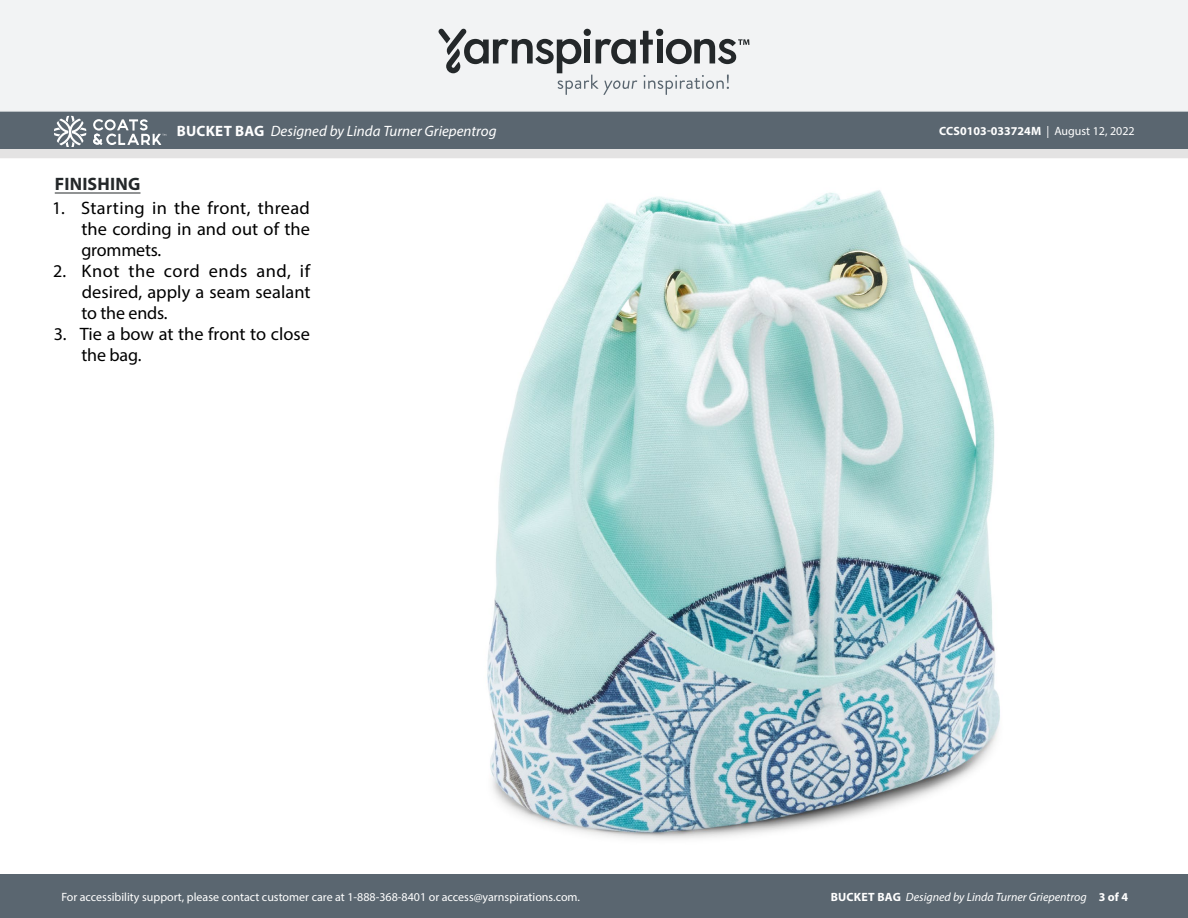
<style>
.page{position:relative;width:1188px;height:918px;background:#fff}
.page>*{position:absolute;margin:0;border:0;box-sizing:border-box;transform-origin:0 0}
.t1{font:18px/21px "Myriad Pro";letter-spacing:.005em;color:#000;text-align:justify}
.Body_-_HEADERS_-_Und{font:700 18px "Myriad Pro";letter-spacing:.01em;color:#24282a}
.t2{font:italic 15px "Myriad Pro";color:#fff}
.t3{font:12px "Myriad Pro";color:#fff}
.t4{font:italic 12px "Myriad Pro";color:#fff}
.t5{font:700 12px "Myriad Pro";color:#fff}
.s1{font-weight:700;font-style:normal}
.s2{font-weight:400}
</style>
<div class="page">
<div style="left:0;top:875px;width:1188px;height:43px;background:#5a6670"></div>
<div style="left:0;top:111px;width:1188px;height:38px;background:#5a6670"></div>
<div style="left:0;top:0;width:1188px;height:112px;background:#f2f3f4"></div>
<svg style="left:438px;top:29px;width:311px;height:66px"></svg>
<svg style="left:0;top:116px;width:1188px;height:42px"></svg>
<hr style="left:55px;top:193px;width:86px;height:1px;background:#24282a">
<img style="left:487px;top:190px;width:513px;height:649px">
<p class="t2" style="left:177px;top:122px;width:322px"><span class="s1">BUCKET BAG</span> Designed by Linda Turner Griepentrog</p>
<p class="t5" style="left:939px;top:123px;width:197px">CCS0103-033724M <span class="s2">| August 12, 2022</span></p>
<p class="Body_-_HEADERS_-_Und" style="left:55px;top:172px;width:87px">FINISHING</p>
<p class="t1" style="left:81px;top:197px;width:230px;text-indent:-29px">1. Starting in the front, thread the cording in and out of the grommets.</p>
<p class="t1" style="left:81px;top:260px;width:231px;text-indent:-28px">2. Knot the cord ends and, if desired, apply a seam sealant to the ends.</p>
<p class="t1" style="left:81px;top:323px;width:230px;text-indent:-28px">3. Tie a bow at the front to close the bag.</p>
<p class="t3" style="left:61px;top:889px;width:520px">For accessibility support, please contact customer care at 1-888-368-8401 or access@yarnspirations.com.</p>
<p class="t4" style="left:831px;top:889px;width:299px"><span class="s1">BUCKET BAG</span> Designed by Linda Turner Griepentrog <span class="s1">3 of 4</span></p>
</div>
